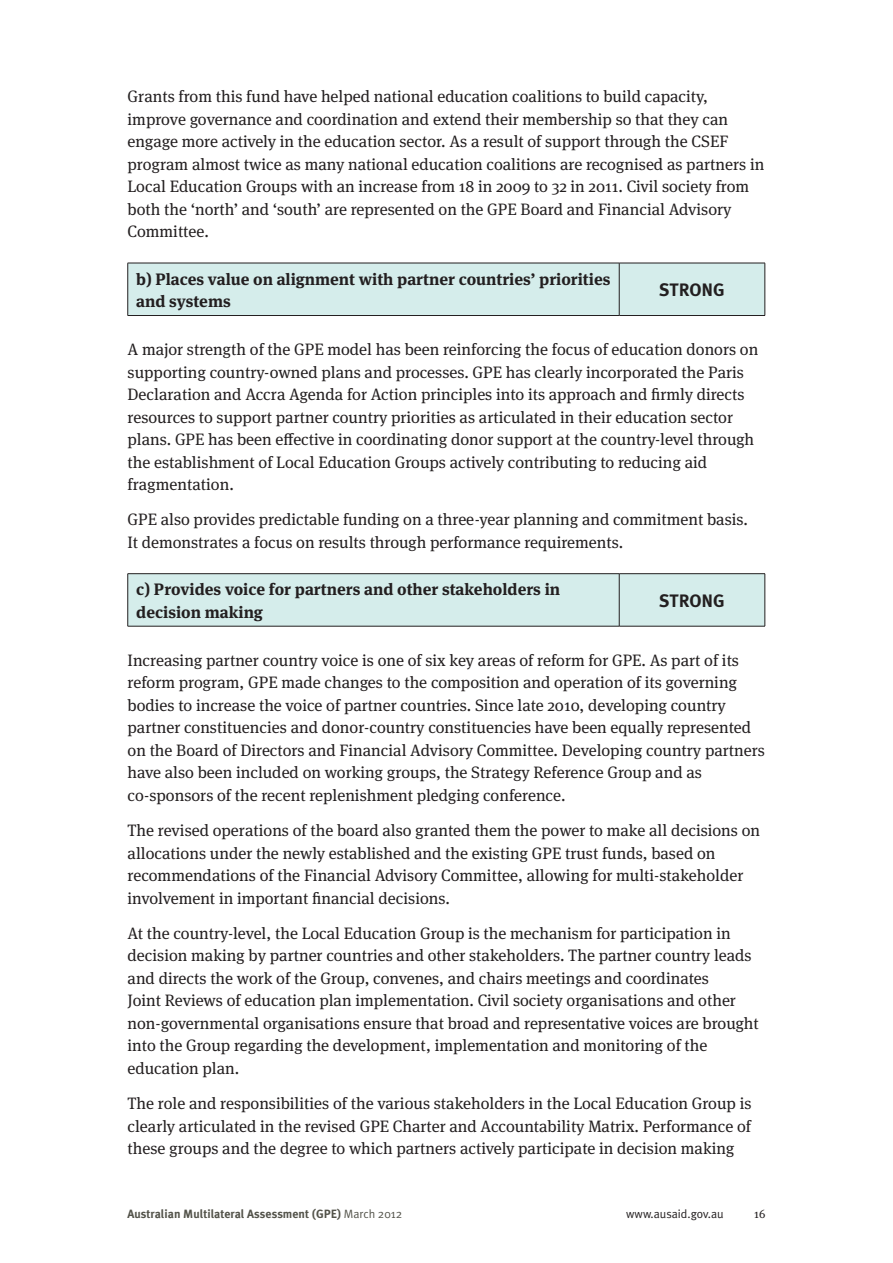
<style>
.page{position:relative;width:893px;height:1263px;background:#fff}
.page>*{position:absolute;margin:0;border:0;box-sizing:border-box;transform-origin:0 0}
._08bbbb_RIGHT_COLUMN{font:700 18px "Meta Plus";color:#231f20}
._04__BODY_TEXT{font:16.5px/22.5px "Meta Serif OT";color:#231f20}
._04__BODY_TEXT-2{font:700 16.5px/22.5px "Meta Serif OT";color:#231f20}
.t1{font:700 12px "Meta Plus";color:#53534a}
.t2{font:12px "Meta Plus Normal";color:#231f20}
.t3{font:12px "Meta Serif OT";color:#231f20}
.s1{font-family:"Meta Plus Normal";font-weight:400}
</style>
<div class="page">
<div style="left:128px;top:264px;width:637px;height:51px;background:#d5edeb"></div>
<hr style="left:128px;top:263px;width:491px;height:1px;background:#231f20">
<hr style="left:619px;top:263px;width:146px;height:1px;background:#231f20">
<hr style="left:619px;top:263px;width:1px;height:52px;background:#231f20">
<hr style="left:128px;top:315px;width:491px;height:1px;background:#231f20">
<hr style="left:619px;top:315px;width:146px;height:1px;background:#231f20">
<hr style="left:127px;top:263px;width:1px;height:52px;background:#231f20">
<hr style="left:765px;top:263px;width:1px;height:52px;background:#231f20">
<div style="left:128px;top:574px;width:637px;height:52px;background:#d5edeb"></div>
<hr style="left:128px;top:573px;width:491px;height:1px;background:#231f20">
<hr style="left:619px;top:573px;width:146px;height:1px;background:#231f20">
<hr style="left:619px;top:574px;width:1px;height:52px;background:#231f20">
<hr style="left:128px;top:626px;width:491px;height:1px;background:#231f20">
<hr style="left:619px;top:626px;width:146px;height:1px;background:#231f20">
<hr style="left:127px;top:574px;width:1px;height:52px;background:#231f20">
<hr style="left:765px;top:574px;width:1px;height:52px;background:#231f20">
<p class="_04__BODY_TEXT" style="left:128px;top:86px;width:638px">Grants from this fund have helped national education coalitions to build capacity, improve governance and coordination and extend their membership so that they can engage more actively in the education sector. As a result of support through the CSEF program almost twice as many national education coalitions are recognised as partners in Local Education Groups with an increase from 18 in 2009 to 32 in 2011. Civil society from both the ‘north’ and ‘south’ are represented on the GPE Board and Financial Advisory Committee.</p>
<p class="_04__BODY_TEXT-2" style="left:136px;top:268px;width:476px">b) Places value on alignment with partner countries’ priorities and systems</p>
<p class="_08bbbb_RIGHT_COLUMN" style="left:659px;top:280px;width:67px">STRONG</p>
<p class="_04__BODY_TEXT" style="left:128px;top:339px;width:632px">A major strength of the GPE model has been reinforcing the focus of education donors on supporting country-owned plans and processes. GPE has clearly incorporated the Paris Declaration and Accra Agenda for Action principles into its approach and firmly directs resources to support partner country priorities as articulated in their education sector plans. GPE has been effective in coordinating donor support at the country-level through the establishment of Local Education Groups actively contributing to reducing aid fragmentation.</p>
<p class="_04__BODY_TEXT" style="left:128px;top:509px;width:622px">GPE also provides predictable funding on a three-year planning and commitment basis.<br>It demonstrates a focus on results through performance requirements.</p>
<p class="_04__BODY_TEXT-2" style="left:136px;top:578px;width:425px">c) Provides voice for partners and other stakeholders in decision making</p>
<p class="_08bbbb_RIGHT_COLUMN" style="left:659px;top:590px;width:67px">STRONG</p>
<p class="_04__BODY_TEXT" style="left:128px;top:649px;width:639px">Increasing partner country voice is one of six key areas of reform for GPE. As part of its reform program, GPE made changes to the composition and operation of its governing bodies to increase the voice of partner countries. Since late 2010, developing country partner constituencies and donor-country constituencies have been equally represented on the Board of Directors and Financial Advisory Committee. Developing country partners have also been included on working groups, the Strategy Reference Group and as co-sponsors of the recent replenishment pledging conference.</p>
<p class="_04__BODY_TEXT" style="left:128px;top:819px;width:634px">The revised operations of the board also granted them the power to make all decisions on allocations under the newly established and the existing GPE trust funds, based on recommendations of the Financial Advisory Committee, allowing for multi-stakeholder involvement in important financial decisions.</p>
<p class="_04__BODY_TEXT" style="left:128px;top:922px;width:633px">At the country-level, the Local Education Group is the mechanism for participation in decision making by partner countries and other stakeholders. The partner country leads and directs the work of the Group, convenes, and chairs meetings and coordinates<br>Joint Reviews of education plan implementation. Civil society organisations and other non-governmental organisations ensure that broad and representative voices are brought into the Group regarding the development, implementation and monitoring of the education plan.</p>
<p class="_04__BODY_TEXT" style="left:128px;top:1092px;width:625px;text-align:justify">The role and responsibilities of the various stakeholders in the Local Education Group is clearly articulated in the revised GPE Charter and Accountability Matrix. Performance of these groups and the degree to which partners actively participate in decision making</p>
<p class="t1" style="left:128px;top:1207px;width:276px">Australian Multilateral Assessment (GPE) <span class="s1">March 2012</span></p>
<p class="t2" style="left:626px;top:1207px;width:99px">www.ausaid.gov.au</p>
<p class="t3" style="left:754px;top:1207px;width:13px">16</p>
</div>
